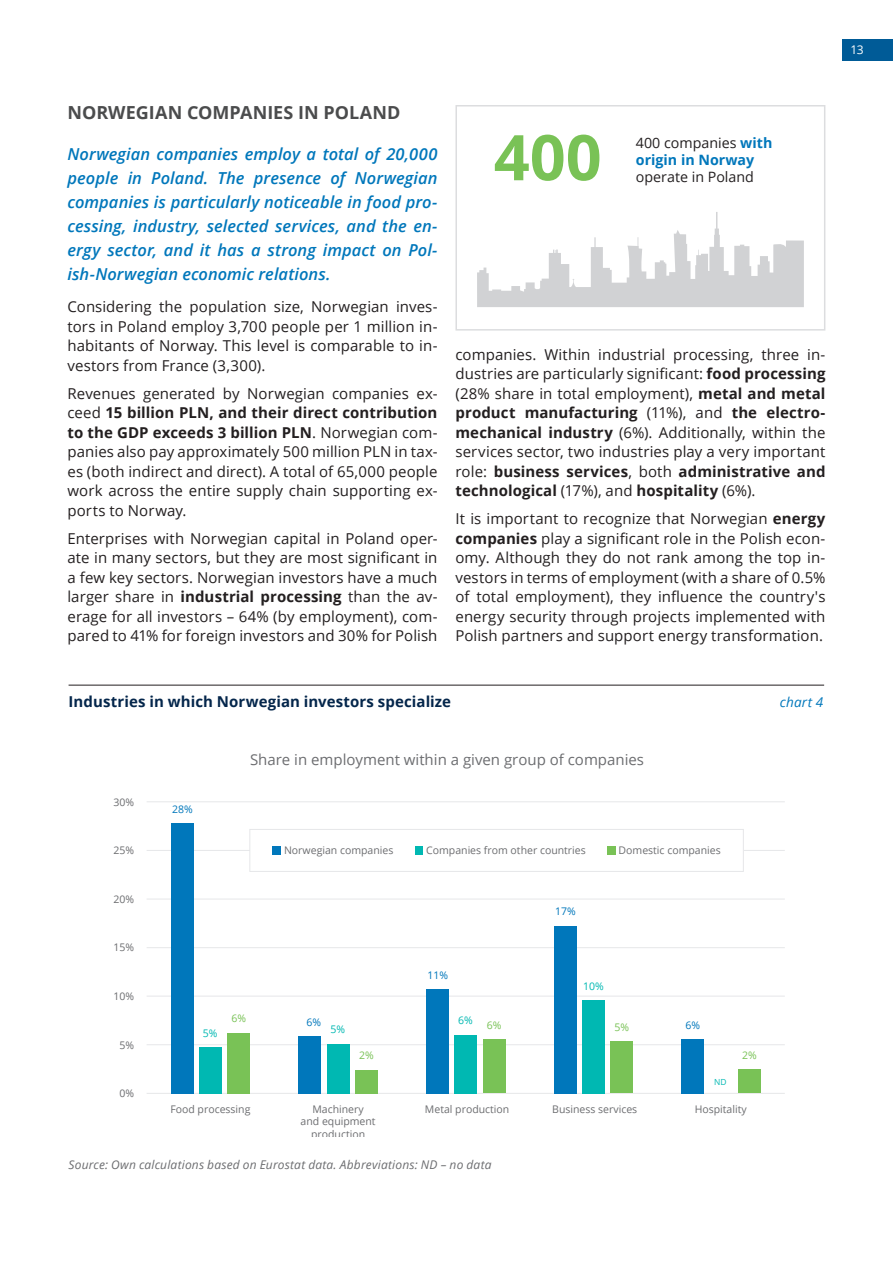
<style>
.page{position:relative;width:893px;height:1263px;background:#fff}
.page>*{position:absolute;margin:0;border:0;box-sizing:border-box;transform-origin:0 0}
.t1{font:700 63px "Open Sans";color:#79c256}
.title_01{font:700 18px "Open Sans";color:#4b4c4d}
.intro_txt_01{font:italic 600 16.5px/24px "Open Sans";color:#07b;text-align:justify}
.txt_01{font:15px/19.5px "Open Sans";letter-spacing:.005em;color:#231f20;text-align:justify}
.t2{font:15px "Open Sans";color:#6c6d70}
.chart_title_01{font:700 15px "Open Sans";letter-spacing:.005em;color:#04264b}
.t3{font:700 14.25px/17.1px "Open Sans";color:#07b}
.t4{font:14.25px "Open Sans";color:#231f20}
.chart_title_01-2{font:italic 13.5px "Open Sans";letter-spacing:.01em;color:#07b}
.chart_resource_1{font:italic 12px "Open Sans";letter-spacing:.015em;color:#6c6d70}
.t5{font:12px "Open Sans";color:#fff}
.t6{font:10.5px/12.6px "Open Sans";color:#6c6d70;text-align:center}
.t7{font:10.5px "Open Sans";color:#07b}
.t8{font:10.5px "Open Sans";color:#79c256}
.t9{font:10.5px "Open Sans";color:#00b8b2}
.t10{font:8.4px "Open Sans";color:#00b8b2}
.s1{font-weight:700}
.s2{font-weight:400;color:#231f20}
</style>
<div class="page">
<div style="left:842px;top:39px;width:51px;height:21px;background:#005b97"></div>
<svg style="left:455px;top:105px;width:370px;height:226px"></svg>
<svg style="left:477px;top:212px;width:327px;height:95px"></svg>
<hr style="left:147px;top:801px;width:638px;height:1px;background:#e6e7e9">
<hr style="left:147px;top:850px;width:638px;height:1px;background:#e6e7e9">
<hr style="left:147px;top:899px;width:638px;height:1px;background:#e6e7e9">
<hr style="left:147px;top:947px;width:638px;height:1px;background:#e6e7e9">
<hr style="left:147px;top:996px;width:638px;height:1px;background:#e6e7e9">
<hr style="left:147px;top:1044px;width:638px;height:1px;background:#e6e7e9">
<hr style="left:147px;top:1093px;width:638px;height:1px;background:#e6e7e9">
<div style="left:250px;top:829px;width:493px;height:42px;background:#fff"></div>
<div style="left:249px;top:829px;width:495px;height:43px;border:1px solid #e6e7e9"></div>
<div style="left:171px;top:823px;width:22px;height:270px;background:#07b"></div>
<div style="left:299px;top:1036px;width:22px;height:57px;background:#07b"></div>
<div style="left:426px;top:989px;width:22px;height:104px;background:#07b"></div>
<div style="left:554px;top:926px;width:22px;height:167px;background:#07b"></div>
<div style="left:682px;top:1039px;width:22px;height:54px;background:#07b"></div>
<div style="left:199px;top:1047px;width:23px;height:46px;background:#00b8b2"></div>
<div style="left:327px;top:1044px;width:22px;height:49px;background:#00b8b2"></div>
<div style="left:455px;top:1035px;width:22px;height:58px;background:#00b8b2"></div>
<div style="left:582px;top:1000px;width:23px;height:93px;background:#00b8b2"></div>
<div style="left:228px;top:1033px;width:22px;height:60px;background:#79c256"></div>
<div style="left:355px;top:1070px;width:23px;height:23px;background:#79c256"></div>
<div style="left:483px;top:1039px;width:22px;height:54px;background:#79c256"></div>
<div style="left:610px;top:1041px;width:23px;height:52px;background:#79c256"></div>
<div style="left:738px;top:1069px;width:22px;height:24px;background:#79c256"></div>
<div style="left:272px;top:846px;width:8px;height:8px;background:#07b"></div>
<div style="left:415px;top:846px;width:8px;height:8px;background:#00b8b2"></div>
<div style="left:607px;top:846px;width:8px;height:8px;background:#79c256"></div>
<hr style="left:69px;top:685px;width:755px;height:1px;background:#231f20">
<p class="title_01" style="left:68px;top:100px;width:335px">NORWEGIAN COMPANIES IN POLAND</p>
<p class="intro_txt_01" style="left:68px;top:141px;width:371px">Norwegian companies employ a total of 20,000 people in Poland. The presence of Norwegian companies is particularly noticeable in food pro&shy;cessing, industry, selected services, and the en&shy;ergy sector, and it has a strong impact on Pol&shy;ish-Norwegian economic relations.</p>
<p class="txt_01" style="left:68px;top:296px;width:371px">Considering the population size, Norwegian inves&shy;tors in Poland employ 3,700 people per 1 million in&shy;habitants of Norway. This level is comparable to in&shy;vestors from France (3,300).</p>
<p class="txt_01" style="left:68px;top:383px;width:371px">Revenues generated by Norwegian companies ex&shy;ceed <span class="s1">15 billion PLN, and their direct contribution to the GDP exceeds 3 billion PLN</span>. Norwegian com&shy;panies also pay approximately 500 million PLN in tax&shy;es (both indirect and direct). A total of 65,000 people work across the entire supply chain supporting ex&shy;ports to Norway.</p>
<p class="txt_01" style="left:68px;top:528px;width:371px">Enterprises with Norwegian capital in Poland oper&shy;ate in many sectors, but they are most significant in a few key sectors. Norwegian investors have a much larger share in <span class="s1">industrial processing</span> than the av&shy;erage for all investors – 64% (by employment), com&shy;pared to 41% for foreign investors and 30% for Polish</p>
<p class="t1" style="left:494px;top:113px;width:109px">400</p>
<p class="t3" style="left:636px;top:134px;width:138px"><span class="s2">400 companies</span> with origin in Norway</p>
<p class="t4" style="left:636px;top:167px;width:120px">operate in Poland</p>
<p class="txt_01" style="left:455px;top:344px;width:371px">companies. Within industrial processing, three in&shy;dustries are particularly significant: <span class="s1">food processing </span>(28% share in total employment), <span class="s1">metal and metal product manufacturing</span> (11%), and <span class="s1">the electro&shy;mechanical industry</span> (6%). Additionally, within the services sector, two industries play a very important role: <span class="s1">business services</span>, both <span class="s1">administrative and technological</span> (17%), and <span class="s1">hospitality</span> (6%).</p>
<p class="txt_01" style="left:455px;top:508px;width:371px">It is important to recognize that Norwegian <span class="s1">energy companies</span> play a significant role in the Polish econ&shy;omy. Although they do not rank among the top in&shy;vestors in terms of employment (with a share of 0.5% of total employment), they influence the country's energy security through projects implemented with Polish partners and support energy transformation.</p>
<p class="chart_title_01" style="left:69px;top:691px;width:384px">Industries in which Norwegian investors specialize</p>
<p class="chart_title_01-2" style="left:780px;top:693px;width:45px">chart 4</p>
<p class="t6" style="left:113px;top:795px;width:22px">30%</p>
<p class="t6" style="left:113px;top:844px;width:22px">25%</p>
<p class="t6" style="left:113px;top:892px;width:22px">20%</p>
<p class="t6" style="left:113px;top:941px;width:22px">15%</p>
<p class="t6" style="left:113px;top:990px;width:22px">10%</p>
<p class="t6" style="left:120px;top:1038px;width:16px">5%</p>
<p class="t6" style="left:120px;top:1087px;width:16px">0%</p>
<p class="t7" style="left:172px;top:801px;width:22px">28%</p>
<p class="t2" style="left:250px;top:749px;width:396px">Share in employment within a given group of companies</p>
<p class="t6" style="left:284px;top:844px;width:111px">Norwegian companies</p>
<p class="t6" style="left:426px;top:844px;width:161px">Companies from other countries</p>
<p class="t6" style="left:619px;top:844px;width:104px">Domestic companies</p>
<p class="t7" style="left:555px;top:904px;width:22px">17%</p>
<p class="t7" style="left:427px;top:968px;width:22px">11%</p>
<p class="t9" style="left:583px;top:979px;width:22px">10%</p>
<p class="t8" style="left:231px;top:1011px;width:16px">6%</p>
<p class="t7" style="left:306px;top:1015px;width:16px">6%</p>
<p class="t9" style="left:203px;top:1026px;width:16px">5%</p>
<p class="t9" style="left:330px;top:1022px;width:16px">5%</p>
<p class="t9" style="left:458px;top:1013px;width:16px">6%</p>
<p class="t8" style="left:487px;top:1018px;width:16px">6%</p>
<p class="t8" style="left:614px;top:1020px;width:16px">5%</p>
<p class="t7" style="left:685px;top:1018px;width:16px">6%</p>
<p class="t8" style="left:359px;top:1048px;width:16px">2%</p>
<p class="t8" style="left:742px;top:1048px;width:16px">2%</p>
<p class="t10" style="left:714px;top:1076px;width:14px">ND</p>
<p class="t6" style="left:170px;top:1102px;width:82px">Food processing</p>
<p class="t6" style="left:301px;top:1102px;width:77px">Machinery<br>and equipment production</p>
<p class="t6" style="left:425px;top:1102px;width:86px">Metal production</p>
<p class="t6" style="left:552px;top:1102px;width:86px">Business services</p>
<p class="t6" style="left:695px;top:1102px;width:54px">Hospitality</p>
<p class="chart_resource_1" style="left:69px;top:1157px;width:424px">Source: Own calculations based on Eurostat data. Abbreviations: ND – no data</p>
<p class="t5" style="left:850px;top:42px;width:15px">13</p>
</div>
